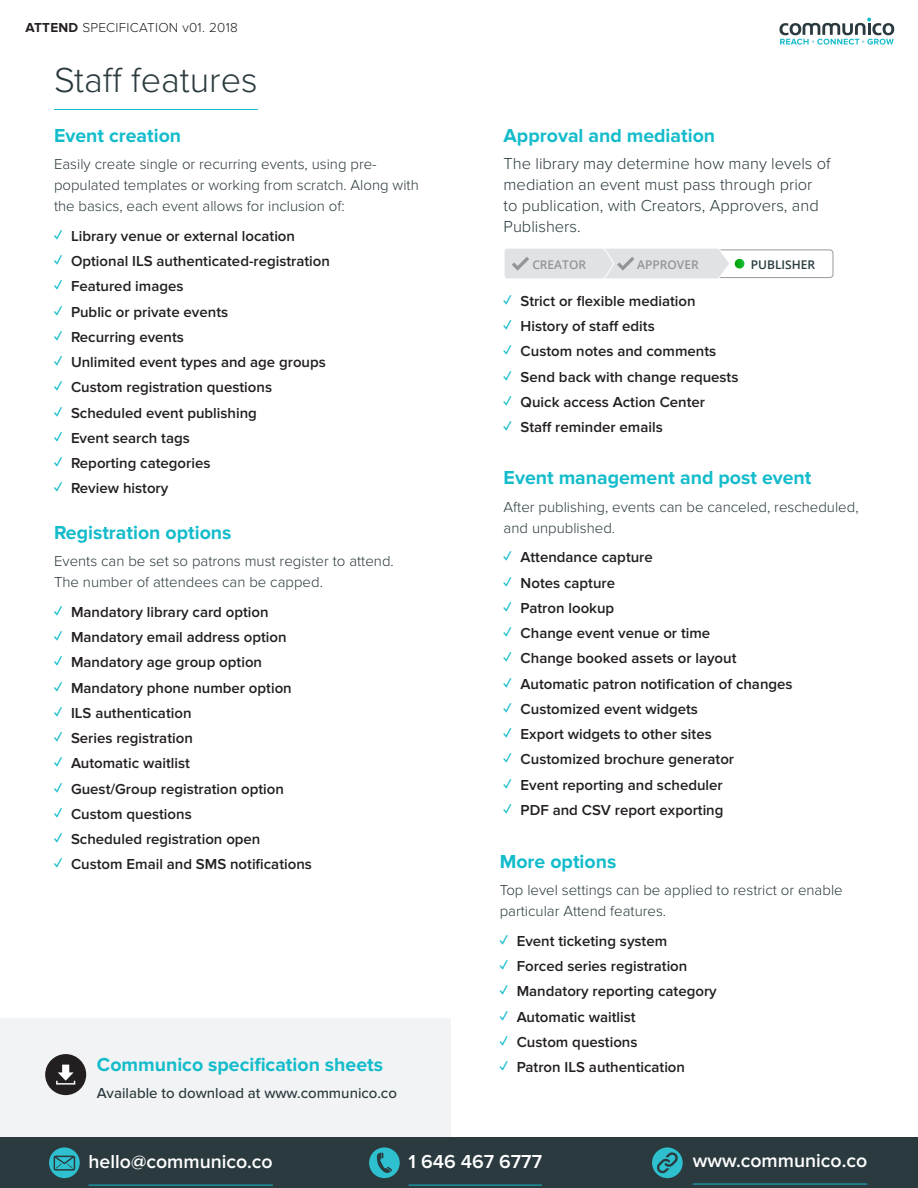
<style>
.page{position:relative;width:918px;height:1188px;background:#fff}
.page>*{position:absolute;margin:0;border:0;box-sizing:border-box;transform-origin:0 0}
.small_standfirst{font:300 36px "Proxima Nova";color:#2a3a3e}
.green_body_subheads{font:700 19.5px "Proxima Nova";color:#14bccb}
.t1{font:600 19.5px "Proxima Nova";color:#fff}
.bodytext{font:300 16.5px/21px "Proxima Nova";color:#2a3a3e}
.t2{font:600 15px "Proxima Nova";color:#231f20}
.bodytext-2{font:300 15px/21px "Proxima Nova";color:#2a3a3e}
.t3{font:500 15px "Proxima Nova";color:#2a3a3e}
.t4{font:300 13.5px "Proxima Nova";letter-spacing:.02em;color:#231f20}
.t5{font:600 12px "Open Sans";color:#929698}
.t6{font:600 12px "Open Sans";color:#273b3d}
.s1{font-weight:700}
.s2{font-weight:700;color:#14bccb}
</style>
<div class="page">
<div style="left:0;top:1137px;width:918px;height:51px;background:#2a3a3e"></div>
<hr style="left:409px;top:1185px;width:133px;height:1px;background:#14bccb">
<svg style="left:369px;top:1147px;width:31px;height:31px"></svg>
<hr style="left:89px;top:1185px;width:184px;height:1px;background:#14bccb">
<svg style="left:49px;top:1147px;width:31px;height:31px"></svg>
<hr style="left:693px;top:1184px;width:174px;height:1px;background:#14bccb">
<svg style="left:652px;top:1147px;width:31px;height:31px"></svg>
<svg style="left:779px;top:18px;width:115px;height:27px"></svg>
<div style="left:0;top:1019px;width:451px;height:118px;background:#f2f3f4"></div>
<div style="left:45px;top:1054px;width:41px;height:41px;background:#231f20;border-radius:50%"></div>
<svg style="left:56px;top:1065px;width:19px;height:20px"></svg>
<hr style="left:54px;top:109px;width:204px;height:1px;background:#14bccb">
<svg style="left:721px;top:249px;width:113px;height:29px"></svg>
<div style="left:598px;top:248px;width:123px;height:31px;background:#dfe3e6;border-radius:3px"></div>
<div style="left:598px;top:248px;width:124px;height:31px;border:1px solid #fff;border-radius:3px"></div>
<svg style="left:504px;top:248px;width:134px;height:31px"></svg>
<p class="t4" style="left:25px;top:20px;width:214px"><span class="s1">ATTEND</span> SPECIFICATION v01. 2018</p>
<p class="small_standfirst" style="left:54px;top:60px;width:205px">Staff features</p>
<p class="green_body_subheads" style="left:54px;top:124px;width:129px">Event creation</p>
<p class="bodytext-2" style="left:54px;top:154px;width:366px">Easily create single or recurring events, using pre&shy;populated templates or working from scratch. Along with the basics, each event allows for inclusion of:</p>
<p class="t2" style="left:54px;top:227px;width:243px"><span class="s2">✓</span> Library venue or external location</p>
<p class="t2" style="left:54px;top:253px;width:278px"><span class="s2">✓</span> Optional ILS authenticated-registration</p>
<p class="t2" style="left:54px;top:278px;width:131px"><span class="s2">✓</span> Featured images</p>
<p class="t2" style="left:54px;top:303px;width:176px"><span class="s2">✓</span> Public or private events</p>
<p class="t2" style="left:54px;top:328px;width:132px"><span class="s2">✓</span> Recurring events</p>
<p class="t2" style="left:54px;top:354px;width:273px"><span class="s2">✓</span> Unlimited event types and age groups</p>
<p class="t2" style="left:54px;top:379px;width:220px"><span class="s2">✓</span> Custom registration questions</p>
<p class="t2" style="left:54px;top:404px;width:204px"><span class="s2">✓</span> Scheduled event publishing</p>
<p class="t2" style="left:54px;top:429px;width:137px"><span class="s2">✓</span> Event search tags</p>
<p class="t2" style="left:54px;top:455px;width:158px"><span class="s2">✓</span> Reporting categories</p>
<p class="t2" style="left:54px;top:480px;width:116px"><span class="s2">✓</span> Review history</p>
<p class="green_body_subheads" style="left:54px;top:521px;width:179px">Registration options</p>
<p class="bodytext-2" style="left:54px;top:551px;width:341px">Events can be set so patrons must register to attend.<br>The number of attendees can be capped.</p>
<p class="t2" style="left:54px;top:603px;width:216px"><span class="s2">✓</span> Mandatory library card option</p>
<p class="t2" style="left:54px;top:629px;width:234px"><span class="s2">✓</span> Mandatory email address option</p>
<p class="t2" style="left:54px;top:654px;width:210px"><span class="s2">✓</span> Mandatory age group option</p>
<p class="t2" style="left:54px;top:679px;width:239px"><span class="s2">✓</span> Mandatory phone number option</p>
<p class="t2" style="left:54px;top:704px;width:139px"><span class="s2">✓</span> ILS authentication</p>
<p class="t2" style="left:54px;top:730px;width:140px"><span class="s2">✓</span> Series registration</p>
<p class="t2" style="left:54px;top:755px;width:137px"><span class="s2">✓</span> Automatic waitlist</p>
<p class="t2" style="left:54px;top:780px;width:231px"><span class="s2">✓</span> Guest/Group registration option</p>
<p class="t2" style="left:54px;top:805px;width:139px"><span class="s2">✓</span> Custom questions</p>
<p class="t2" style="left:54px;top:831px;width:208px"><span class="s2">✓</span> Scheduled registration open</p>
<p class="t2" style="left:54px;top:856px;width:259px"><span class="s2">✓</span> Custom Email and SMS notifications</p>
<h2 class="green_body_subheads" style="left:97px;top:1053px;width:288px">Communico specification sheets</h2>
<p class="t3" style="left:97px;top:1084px;width:302px">Available to download at www.communico.co</p>
<p class="green_body_subheads" style="left:504px;top:124px;width:213px">Approval and mediation</p>
<p class="bodytext" style="left:504px;top:154px;width:328px">The library may determine how many levels of mediation an event must pass through prior to publication, with Creators, Approvers, and Publishers.</p>
<p class="t5" style="left:532px;top:256px;width:55px">CREATOR</p>
<p class="t5" style="left:637px;top:256px;width:63px">APPROVER</p>
<p class="t6" style="left:751px;top:256px;width:66px">PUBLISHER</p>
<p class="t2" style="left:504px;top:292px;width:193px"><span class="s2">✓</span> Strict or flexible mediation</p>
<p class="t2" style="left:504px;top:317px;width:153px"><span class="s2">✓</span> History of staff edits</p>
<p class="t2" style="left:504px;top:343px;width:214px"><span class="s2">✓</span> Custom notes and comments</p>
<p class="t2" style="left:504px;top:368px;width:236px"><span class="s2">✓</span> Send back with change requests</p>
<p class="t2" style="left:504px;top:393px;width:203px"><span class="s2">✓</span> Quick access Action Center</p>
<p class="t2" style="left:504px;top:418px;width:161px"><span class="s2">✓</span> Staff reminder emails</p>
<p class="green_body_subheads" style="left:504px;top:467px;width:309px">Event management and post event</p>
<p class="bodytext-2" style="left:504px;top:497px;width:356px">After publishing, events can be canceled, rescheduled, and unpublished.</p>
<p class="t2" style="left:504px;top:549px;width:151px"><span class="s2">✓</span> Attendance capture</p>
<p class="t2" style="left:504px;top:574px;width:113px"><span class="s2">✓</span> Notes capture</p>
<p class="t2" style="left:504px;top:599px;width:112px"><span class="s2">✓</span> Patron lookup</p>
<p class="t2" style="left:504px;top:624px;width:208px"><span class="s2">✓</span> Change event venue or time</p>
<p class="t2" style="left:504px;top:650px;width:234px"><span class="s2">✓</span> Change booked assets or layout</p>
<p class="t2" style="left:504px;top:675px;width:291px"><span class="s2">✓</span> Automatic patron notification of changes</p>
<p class="t2" style="left:504px;top:700px;width:196px"><span class="s2">✓</span> Customized event widgets</p>
<p class="t2" style="left:504px;top:725px;width:210px"><span class="s2">✓</span> Export widgets to other sites</p>
<p class="t2" style="left:504px;top:751px;width:232px"><span class="s2">✓</span> Customized brochure generator</p>
<p class="t2" style="left:504px;top:776px;width:221px"><span class="s2">✓</span> Event reporting and scheduler</p>
<p class="t2" style="left:504px;top:801px;width:221px"><span class="s2">✓</span> PDF and CSV report exporting</p>
<p class="green_body_subheads" style="left:500px;top:850px;width:118px">More options</p>
<p class="bodytext-2" style="left:500px;top:880px;width:345px">Top level settings can be applied to restrict or enable particular Attend features.</p>
<p class="t2" style="left:500px;top:932px;width:169px"><span class="s2">✓</span> Event ticketing system</p>
<p class="t2" style="left:500px;top:957px;width:189px"><span class="s2">✓</span> Forced series registration</p>
<p class="t2" style="left:500px;top:983px;width:219px"><span class="s2">✓</span> Mandatory reporting category</p>
<p class="t2" style="left:500px;top:1008px;width:137px"><span class="s2">✓</span> Automatic waitlist</p>
<p class="t2" style="left:500px;top:1033px;width:139px"><span class="s2">✓</span> Custom questions</p>
<p class="t2" style="left:500px;top:1058px;width:187px"><span class="s2">✓</span> Patron ILS authentication</p>
<h2 class="t1" style="left:89px;top:1150px;width:186px">hello@communico.co</h2>
<h2 class="t1" style="left:409px;top:1150px;width:135px">1 646 467 6777</h2>
<h2 class="t1" style="left:693px;top:1149px;width:176px">www.communico.co</h2>
</div>
